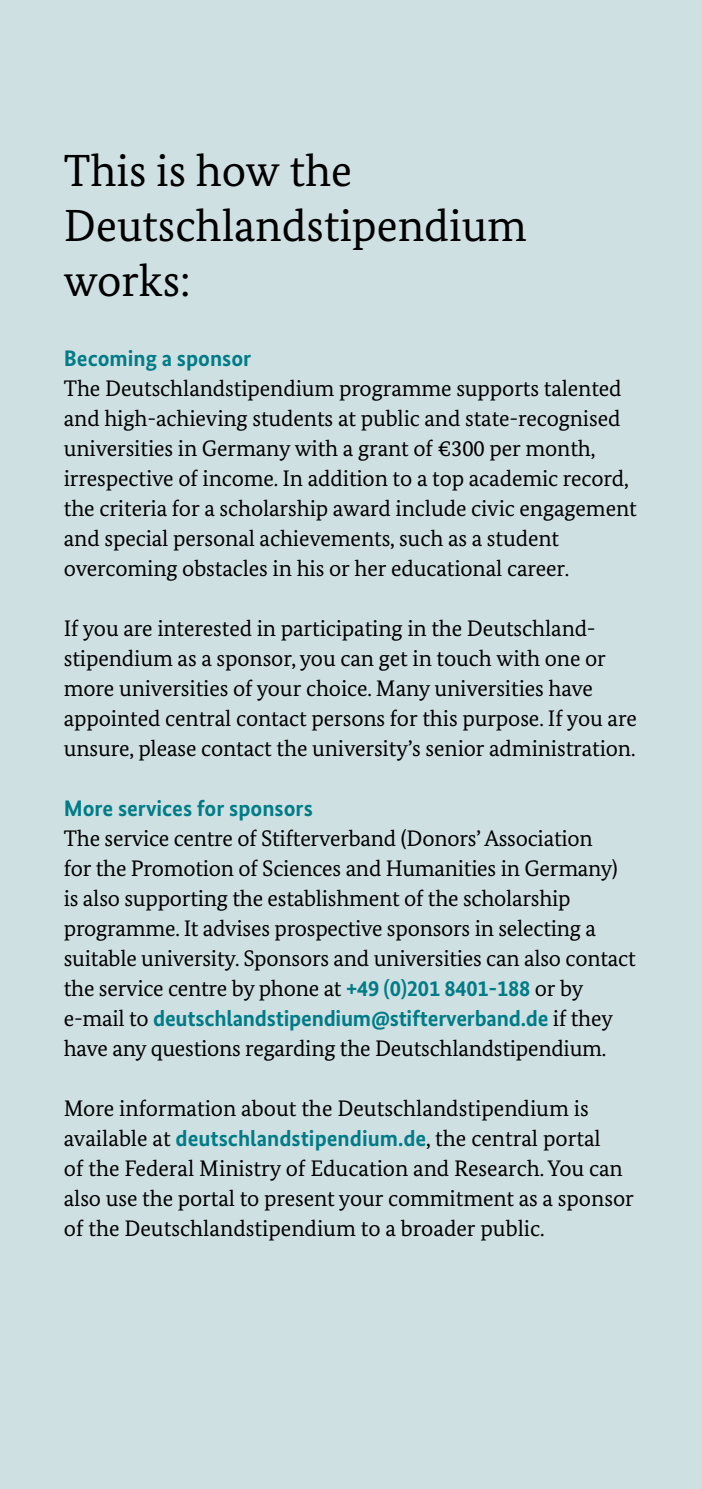
<style>
.page{position:relative;width:702px;height:1489px;background:#fff}
.page>*{position:absolute;margin:0;border:0;box-sizing:border-box;transform-origin:0 0}
._03_Headline{font:45px/55px "Bundes Serif";color:#000}
._08_Fliesstext{font:22.5px/30px "Bundes Serif";letter-spacing:-.005em;color:#000}
._07_Subheadline{font:700 22.5px "Bundes Sans";color:#007c87}
.s1{font-family:"Bundes Sans";font-weight:700;color:#007c87}
</style>
<div class="page">
<div style="left:0;top:0;width:702px;height:1488px;background:#cfe0e3"></div>
<h1 class="_03_Headline" style="left:64px;top:143px;width:464px">This is how the<br>Deutschlandstipendium works:</h1>
<p class="_07_Subheadline" style="left:64px;top:344px;width:189px">Becoming a sponsor</p>
<p class="_08_Fliesstext" style="left:64px;top:373px;width:574px">The Deutschlandstipendium programme supports talented and high-achieving students at public and state-recognised universities in Germany with a grant of €300 per month, irrespective of income. In addition to a top academic record, the criteria for a scholarship award include civic engagement and special personal achievements, such as a student overcoming obstacles in his or her educational career.</p>
<p class="_08_Fliesstext" style="left:64px;top:613px;width:574px">If you are interested in participating in the Deutschland&shy;stipendium as a sponsor, you can get in touch with one or more universities of your choice. Many universities have appointed central contact persons for this purpose. If you are unsure, please contact the university’s senior administration.</p>
<p class="_07_Subheadline" style="left:64px;top:794px;width:250px">More services for sponsors</p>
<p class="_08_Fliesstext" style="left:64px;top:823px;width:573px">The service centre of Stifterverband (Donorsʼ Association<br>for the Promotion of Sciences and Humanities in Germany) is also supporting the establishment of the scholarship programme. It advises prospective sponsors in selecting a suitable university. Sponsors and universities can also contact the service centre by phone at <span class="s1">+49 (0)201 8401-188</span> or by e-mail to <span class="s1">deutschlandstipendium@stifterverband.de</span> if they have any questions regarding the Deutschlandstipendium.</p>
<p class="_08_Fliesstext" style="left:64px;top:1093px;width:571px">More information about the Deutschlandstipendium is available at <span class="s1">deutschlandstipendium.de</span>, the central portal<br>of the Federal Ministry of Education and Research. You can also use the portal to present your commitment as a sponsor of the Deutschlandstipendium to a broader public.</p>
</div>
